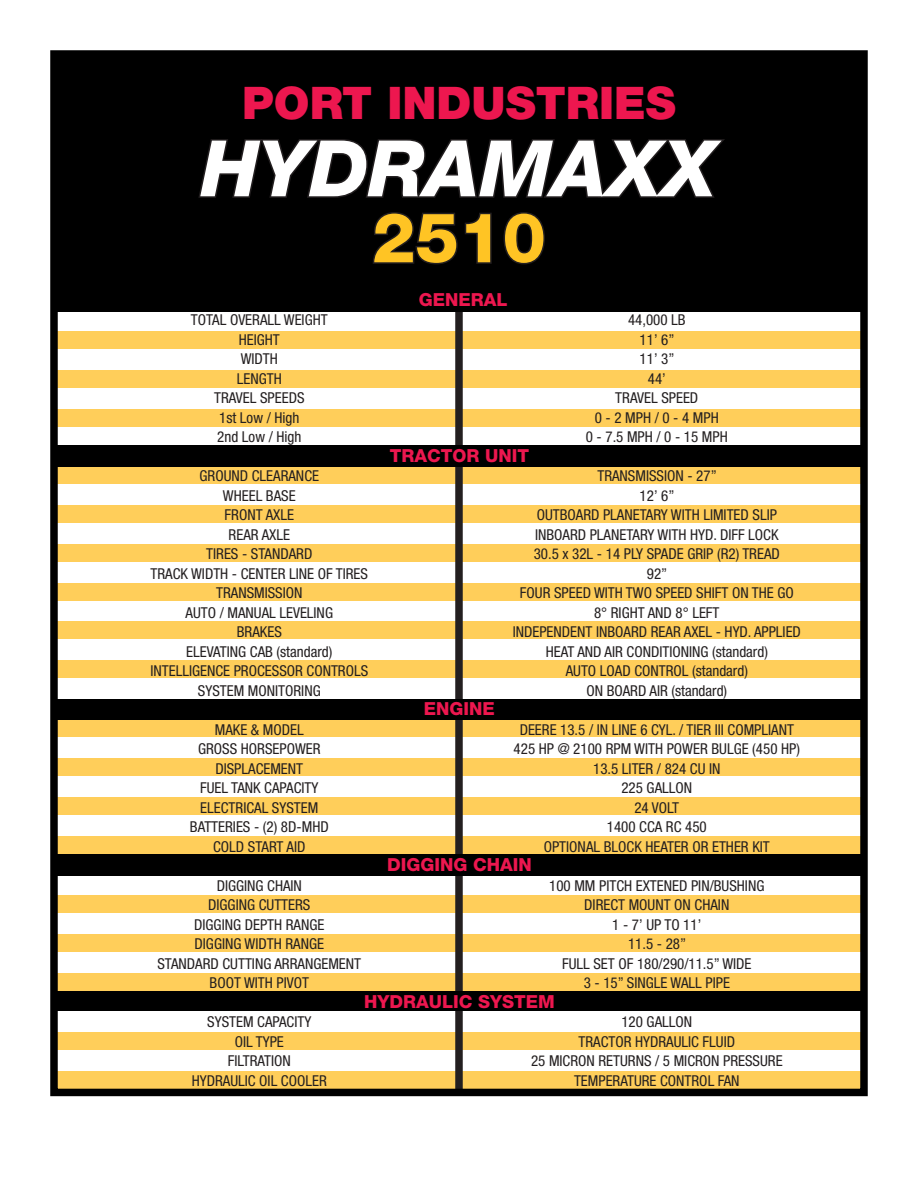
<style>
.page{position:relative;width:918px;height:1188px;background:#fff}
.page>*{position:absolute;margin:0;border:0;box-sizing:border-box;transform-origin:0 0}
.t1{font:italic 800 78px "Helvetica Neue";color:#fff}
.t2{font:800 69px "Helvetica Neue";color:#ffc424}
.t3{font:900 45px "Helvetica Neue";color:#ed174f}
.t4{font:800 18px "Helvetica Neue";color:#ed174f}
.t5{font:condensed 15px "Helvetica Neue";color:#231f20}
</style>
<div class="page">
<div style="left:54px;top:55px;width:809px;height:237px;background:#000"></div>
<div style="left:54px;top:332px;width:810px;height:17px;background:#ffce5a"></div>
<div style="left:54px;top:370px;width:810px;height:18px;background:#ffce5a"></div>
<div style="left:54px;top:409px;width:810px;height:18px;background:#ffce5a"></div>
<div style="left:54px;top:466px;width:810px;height:18px;background:#ffce5a"></div>
<div style="left:54px;top:505px;width:810px;height:17px;background:#ffce5a"></div>
<div style="left:54px;top:544px;width:810px;height:17px;background:#ffce5a"></div>
<div style="left:54px;top:583px;width:810px;height:17px;background:#ffce5a"></div>
<div style="left:54px;top:622px;width:810px;height:17px;background:#ffce5a"></div>
<div style="left:54px;top:661px;width:810px;height:17px;background:#ffce5a"></div>
<div style="left:54px;top:719px;width:810px;height:18px;background:#ffce5a"></div>
<div style="left:54px;top:759px;width:810px;height:17px;background:#ffce5a"></div>
<div style="left:54px;top:798px;width:810px;height:17px;background:#ffce5a"></div>
<div style="left:54px;top:895px;width:810px;height:18px;background:#ffce5a"></div>
<div style="left:54px;top:934px;width:810px;height:17px;background:#ffce5a"></div>
<div style="left:54px;top:1032px;width:810px;height:18px;background:#ffce5a"></div>
<div style="left:54px;top:1071px;width:810px;height:20px;background:#ffce5a"></div>
<div style="left:54px;top:973px;width:810px;height:19px;background:#ffce5a"></div>
<div style="left:54px;top:837px;width:810px;height:19px;background:#ffce5a"></div>
<div style="left:455px;top:299px;width:8px;height:794px;background:#231f20"></div>
<div style="left:54px;top:288px;width:810px;height:24px;background:#000"></div>
<div style="left:54px;top:445px;width:810px;height:22px;background:#000"></div>
<div style="left:54px;top:699px;width:810px;height:20px;background:#000"></div>
<div style="left:54px;top:854px;width:810px;height:22px;background:#000"></div>
<div style="left:54px;top:991px;width:810px;height:20px;background:#000"></div>
<div style="left:50px;top:50px;width:818px;height:1046px;border:8px solid #000"></div>
<svg style="left:198px;top:139px;width:527px;height:59px"></svg>
<svg style="left:373px;top:212px;width:119px;height:53px"></svg>
<div style="left:515px;top:222px;width:19px;height:33px;border:3px solid #231f20;border-radius:50%"></div>
<div style="left:504px;top:212px;width:41px;height:52px;border:3px solid #231f20;border-radius:50%"></div>
<h3 class="t3" style="left:242px;top:87px;width:435px">PORT INDUSTRIES</h3>
<h1 class="t1" style="left:201px;top:141px;width:517px">HYDRAMAXX</h1>
<h2 class="t2" style="left:372px;top:213px;width:175px">2510</h2>
<p class="t4" style="left:419px;top:293px;width:90px">GENERAL</p>
<p class="t5" style="left:191px;top:314px;width:138px">TOTAL OVERALL WEIGHT</p>
<p class="t5" style="left:628px;top:314px;width:59px">44,000 LB</p>
<p class="t5" style="left:239px;top:334px;width:43px">HEIGHT</p>
<p class="t5" style="left:640px;top:334px;width:36px">11’ 6”</p>
<p class="t5" style="left:241px;top:353px;width:39px">WIDTH</p>
<p class="t5" style="left:640px;top:353px;width:36px">11’ 3”</p>
<p class="t5" style="left:237px;top:373px;width:46px">LENGTH</p>
<p class="t5" style="left:648px;top:373px;width:19px">44’</p>
<p class="t5" style="left:214px;top:392px;width:92px">TRAVEL SPEEDS</p>
<p class="t5" style="left:615px;top:392px;width:85px">TRAVEL SPEED</p>
<p class="t5" style="left:219px;top:412px;width:82px">1st Low / High</p>
<p class="t5" style="left:595px;top:412px;width:125px">0 - 2 MPH / 0 - 4 MPH</p>
<p class="t5" style="left:217px;top:431px;width:86px">2nd Low / High</p>
<p class="t5" style="left:586px;top:431px;width:143px">0 - 7.5 MPH / 0 - 15 MPH</p>
<p class="t4" style="left:390px;top:449px;width:141px">TRACTOR UNIT</p>
<p class="t5" style="left:200px;top:470px;width:121px">GROUND CLEARANCE</p>
<p class="t5" style="left:597px;top:470px;width:121px">TRANSMISSION - 27”</p>
<p class="t5" style="left:223px;top:490px;width:74px">WHEEL BASE</p>
<p class="t5" style="left:640px;top:490px;width:36px">12’ 6”</p>
<p class="t5" style="left:225px;top:509px;width:71px">FRONT AXLE</p>
<p class="t5" style="left:537px;top:509px;width:242px">OUTBOARD PLANETARY WITH LIMITED SLIP</p>
<p class="t5" style="left:229px;top:529px;width:63px">REAR AXLE</p>
<p class="t5" style="left:535px;top:529px;width:245px">INBOARD PLANETARY WITH HYD. DIFF LOCK</p>
<p class="t5" style="left:206px;top:548px;width:108px">TIRES - STANDARD</p>
<p class="t5" style="left:534px;top:548px;width:248px">30.5 x 32L - 14 PLY SPADE GRIP (R2) TREAD</p>
<p class="t5" style="left:151px;top:568px;width:219px">TRACK WIDTH - CENTER LINE OF TIRES</p>
<p class="t5" style="left:647px;top:568px;width:22px">92”</p>
<p class="t5" style="left:216px;top:587px;width:88px">TRANSMISSION</p>
<p class="t5" style="left:520px;top:587px;width:275px">FOUR SPEED WITH TWO SPEED SHIFT ON THE GO</p>
<p class="t5" style="left:186px;top:607px;width:149px">AUTO / MANUAL LEVELING</p>
<p class="t5" style="left:594px;top:607px;width:127px">8° RIGHT AND 8° LEFT</p>
<p class="t5" style="left:237px;top:626px;width:47px">BRAKES</p>
<p class="t5" style="left:513px;top:626px;width:290px">INDEPENDENT INBOARD REAR AXEL - HYD. APPLIED</p>
<p class="t5" style="left:186px;top:646px;width:148px">ELEVATING CAB (standard)</p>
<p class="t5" style="left:546px;top:646px;width:224px">HEAT AND AIR CONDITIONING (standard)</p>
<p class="t5" style="left:150px;top:665px;width:219px">INTELLIGENCE PROCESSOR CONTROLS</p>
<p class="t5" style="left:566px;top:665px;width:184px">AUTO LOAD CONTROL (standard)</p>
<p class="t5" style="left:198px;top:685px;width:124px">SYSTEM MONITORING</p>
<p class="t5" style="left:586px;top:685px;width:142px">ON BOARD AIR (standard)</p>
<p class="t4" style="left:424px;top:702px;width:73px">ENGINE</p>
<p class="t5" style="left:215px;top:724px;width:90px">MAKE &amp; MODEL</p>
<p class="t5" style="left:520px;top:724px;width:276px">DEERE 13.5 / IN LINE 6 CYL. / TIER III COMPLIANT</p>
<p class="t5" style="left:198px;top:743px;width:124px">GROSS HORSEPOWER</p>
<p class="t5" style="left:514px;top:743px;width:288px">425 HP @ 2100 RPM WITH POWER BULGE (450 HP)</p>
<p class="t5" style="left:215px;top:763px;width:89px">DISPLACEMENT</p>
<p class="t5" style="left:593px;top:763px;width:129px">13.5 LITER / 824 CU IN</p>
<p class="t5" style="left:200px;top:782px;width:120px">FUEL TANK CAPACITY</p>
<p class="t5" style="left:621px;top:782px;width:72px">225 GALLON</p>
<p class="t5" style="left:200px;top:802px;width:120px">ELECTRICAL SYSTEM</p>
<p class="t5" style="left:634px;top:802px;width:46px">24 VOLT</p>
<p class="t5" style="left:190px;top:821px;width:140px">BATTERIES - (2) 8D-MHD</p>
<p class="t5" style="left:607px;top:821px;width:101px">1400 CCA RC 450</p>
<p class="t5" style="left:213px;top:841px;width:94px">COLD START AID</p>
<p class="t5" style="left:544px;top:841px;width:228px">OPTIONAL BLOCK HEATER OR ETHER KIT</p>
<p class="t4" style="left:387px;top:858px;width:146px">DIGGING CHAIN</p>
<p class="t5" style="left:217px;top:880px;width:87px">DIGGING CHAIN</p>
<p class="t5" style="left:549px;top:880px;width:217px">100 MM PITCH EXTENED PIN/BUSHING</p>
<p class="t5" style="left:208px;top:899px;width:104px">DIGGING CUTTERS</p>
<p class="t5" style="left:584px;top:899px;width:147px">DIRECT MOUNT ON CHAIN</p>
<p class="t5" style="left:194px;top:919px;width:132px">DIGGING DEPTH RANGE</p>
<p class="t5" style="left:612px;top:919px;width:91px">1 - 7’ UP TO 11’</p>
<p class="t5" style="left:195px;top:938px;width:131px">DIGGING WIDTH RANGE</p>
<p class="t5" style="left:628px;top:938px;width:60px">11.5 - 28”</p>
<p class="t5" style="left:157px;top:958px;width:205px">STANDARD CUTTING ARRANGEMENT</p>
<p class="t5" style="left:562px;top:958px;width:191px">FULL SET OF 180/290/11.5” WIDE</p>
<p class="t5" style="left:210px;top:977px;width:101px">BOOT WITH PIVOT</p>
<p class="t5" style="left:584px;top:977px;width:148px">3 - 15” SINGLE WALL PIPE</p>
<p class="t4" style="left:364px;top:995px;width:192px">HYDRAULIC SYSTEM</p>
<p class="t5" style="left:207px;top:1016px;width:106px">SYSTEM CAPACITY</p>
<p class="t5" style="left:621px;top:1016px;width:72px">120 GALLON</p>
<p class="t5" style="left:235px;top:1036px;width:51px">OIL TYPE</p>
<p class="t5" style="left:578px;top:1036px;width:158px">TRACTOR HYDRAULIC FLUID</p>
<p class="t5" style="left:228px;top:1055px;width:65px">FILTRATION</p>
<p class="t5" style="left:531px;top:1055px;width:253px">25 MICRON RETURNS / 5 MICRON PRESSURE</p>
<p class="t5" style="left:192px;top:1075px;width:137px">HYDRAULIC OIL COOLER</p>
<p class="t5" style="left:574px;top:1075px;width:167px">TEMPERATURE CONTROL FAN</p>
</div>
